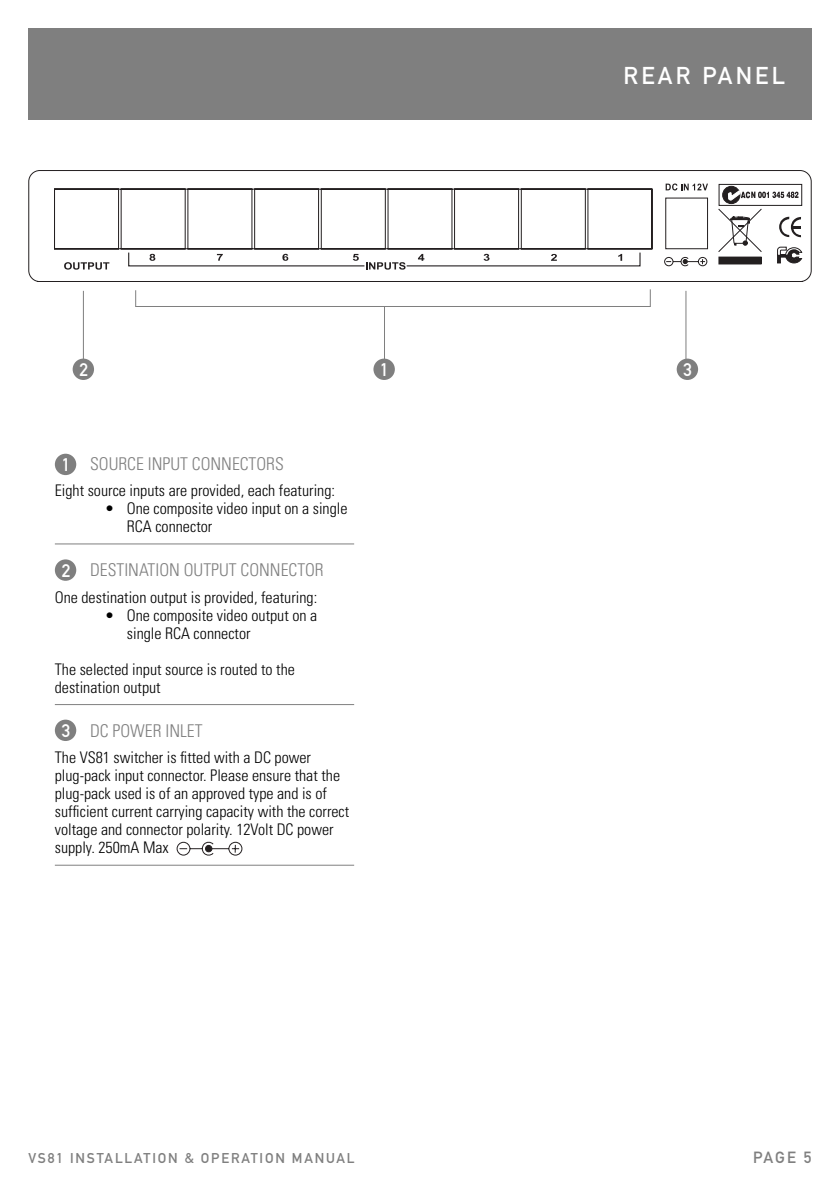
<style>
.page{position:relative;width:840px;height:1191px;background:#fff}
.page>*{position:absolute;margin:0;border:0;box-sizing:border-box;transform-origin:0 0}
.t1{font:24px "DIN Mittelschrift";letter-spacing:.13em;color:#fff}
.t2{font:18px "DIN Mittelschrift";color:#fff}
.t3{font:300 condensed 17.6px "Univers";color:#7f7f7f}
.t4{font:300 condensed 16px/18px "Univers";color:#000}
.t5{font:16px "DIN Mittelschrift";color:#7f7f7f}
.t6{font:14px "DIN Mittelschrift";letter-spacing:.13em;color:#7f7f7f}
</style>
<div class="page">
<div style="left:28px;top:28px;width:783px;height:92px;background:#7f7f7f"></div>
<hr style="left:55px;top:543px;width:299px;height:1px;background:#7f7f7f">
<hr style="left:55px;top:704px;width:299px;height:1px;background:#7f7f7f">
<hr style="left:55px;top:864px;width:299px;height:1px;background:#7f7f7f">
<svg style="left:82px;top:289px;width:604px;height:79px"></svg>
<svg style="left:28px;top:170px;width:783px;height:112px"></svg>
<div style="left:718px;top:257px;width:42px;height:7px;background:#231f20"></div>
<svg style="left:717px;top:208px;width:45px;height:45px"></svg>
<div style="left:718px;top:184px;width:83px;height:22px;border:1px solid #231f20"></div>
<div style="left:722px;top:186px;width:17px;height:18px;background:#231f20;border-radius:50%"></div>
<div style="left:722px;top:186px;width:17px;height:18px;border:1px solid #231f20;border-radius:50%"></div>
<svg style="left:728px;top:190px;width:70px;height:10px"></svg>
<svg style="left:176px;top:841px;width:66px;height:14px"></svg>
<div style="left:55px;top:454px;width:21px;height:21px;background:#7f7f7f;border-radius:50%"></div>
<div style="left:55px;top:559px;width:21px;height:22px;background:#7f7f7f;border-radius:50%"></div>
<div style="left:55px;top:719px;width:21px;height:22px;background:#7f7f7f;border-radius:50%"></div>
<div style="left:73px;top:358px;width:21px;height:22px;background:#7f7f7f;border-radius:50%"></div>
<div style="left:373px;top:358px;width:21px;height:22px;background:#7f7f7f;border-radius:50%"></div>
<div style="left:676px;top:358px;width:21px;height:22px;background:#7f7f7f;border-radius:50%"></div>
<h1 class="t1" style="left:623px;top:67px;width:163px">REAR PANEL</h1>
<p class="t2" style="left:79px;top:363px;width:10px">2</p>
<p class="t2" style="left:380px;top:363px;width:10px">1</p>
<p class="t2" style="left:683px;top:363px;width:10px">3</p>
<p class="t3" style="left:90px;top:457px;width:195px">SOURCE INPUT CONNECTORS</p>
<p class="t4" style="left:55px;top:483px;width:281px">Eight source inputs are provided, each featuring:</p>
<p class="t4" style="left:127px;top:501px;width:222px;text-indent:-22px">• One composite video input on a single<br>RCA connector</p>
<p class="t3" style="left:90px;top:563px;width:235px">DESTINATION OUTPUT CONNECTOR</p>
<p class="t4" style="left:55px;top:589px;width:264px">One destination output is provided, featuring:</p>
<p class="t4" style="left:127px;top:607px;width:192px;text-indent:-22px">• One composite video output on a single RCA connector</p>
<p class="t4" style="left:55px;top:661px;width:241px">The selected input source is routed to the destination output</p>
<p class="t3" style="left:90px;top:724px;width:114px">DC POWER INLET</p>
<p class="t4" style="left:55px;top:750px;width:296px">The VS81 switcher is fitted with a DC power plug-pack input connector. Please ensure that the plug-pack used is of an approved type and is of sufficient current carrying capacity with the correct voltage and connector polarity. 12Volt DC power supply. 250mA Max</p>
<p class="t2" style="left:62px;top:458px;width:10px">1</p>
<p class="t2" style="left:62px;top:564px;width:10px">2</p>
<p class="t2" style="left:62px;top:724px;width:10px">3</p>
<p class="t6" style="left:28px;top:1152px;width:327px">VS81 INSTALLATION &amp; OPERATION MANUAL</p>
<p class="t5" style="left:752px;top:1151px;width:60px">PAGE 5</p>
</div>
